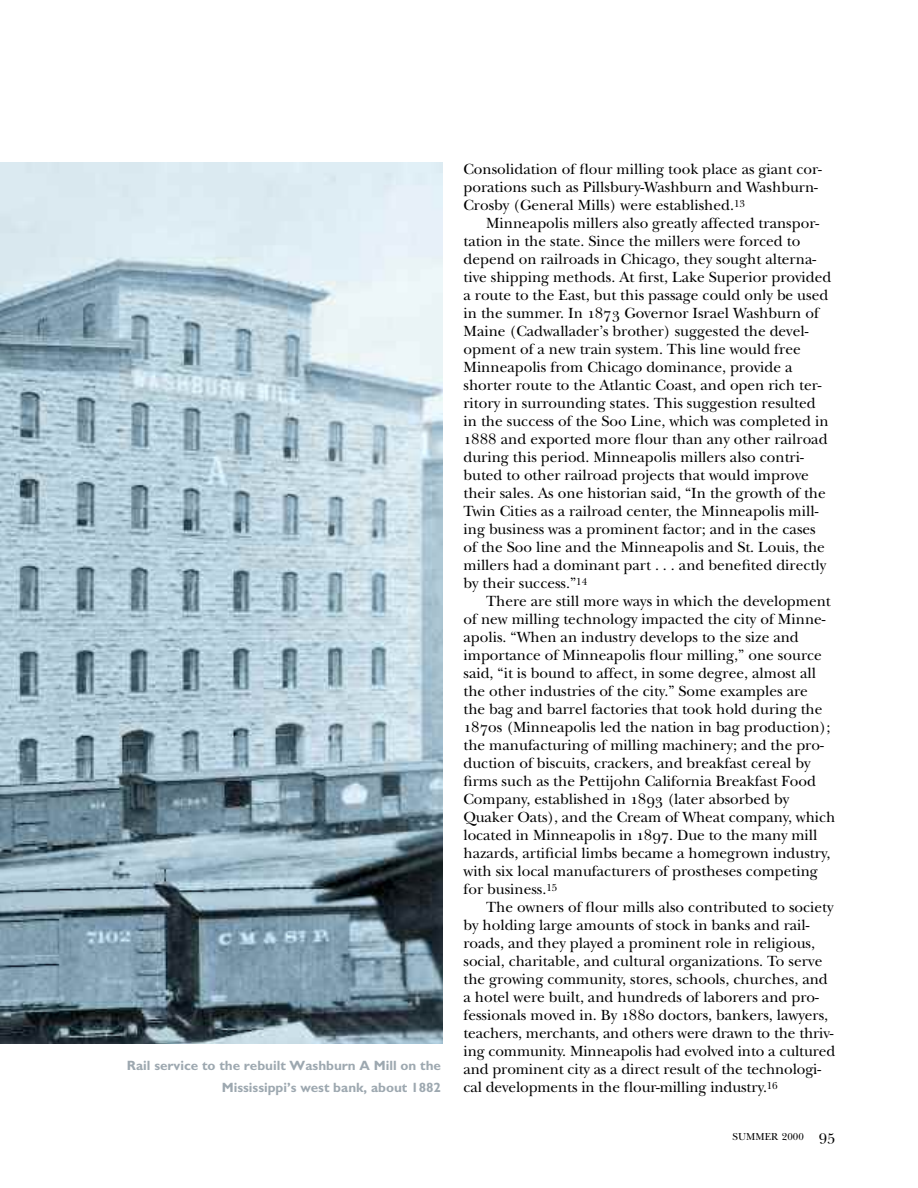
<style>
.page{position:relative;width:918px;height:1188px;background:#fff}
.page>*{position:absolute;margin:0;border:0;box-sizing:border-box;transform-origin:0 0}
.t1{font:15.3px/18px "New Baskerville";color:#000}
.t2{font:700 13.5px/22.5px "Gill Sans";color:#9da8b0;text-align:right}
.t3{font:10.5px "New Baskerville";color:#000}
.s1{font-family:"New Baskerville SC"}
.s2{font-family:"New Baskerville SC";font-size:15px}
</style>
<div class="page">
<img style="left:0;top:162px;width:442px;height:882px">
<p class="t2" style="left:127px;top:1055px;width:316px">Rail service to the rebuilt Washburn A Mill on the<br>Mississippi’s west bank, about 1882</p>
<p class="t1" style="left:463px;top:162px;width:360px">Consolidation of flour milling took place as giant cor&shy;porations such as Pillsbury-Washburn and Washburn-<br>Crosby (General Mills) were established.<sup>13</sup></p>
<p class="t1" style="left:463px;top:216px;width:369px;text-indent:23px">Minneapolis millers also greatly affected transpor&shy;tation in the state. Since the millers were forced to depend on railroads in Chicago, they sought alterna&shy;tive shipping methods. At first, Lake Superior provided a route to the East, but this passage could only be used in the summer. In <span class="s1">1873</span> Governor Israel Washburn of Maine (Cadwallader’s brother) suggested the devel&shy;opment of a new train system. This line would free Minneapolis from Chicago dominance, provide a shorter route to the Atlantic Coast, and open rich ter&shy;ritory in surrounding states. This suggestion resulted in the success of the Soo Line, which was completed in <span class="s1">1888</span> and exported more flour than any other railroad during this period. Minneapolis millers also contri&shy;buted to other railroad projects that would improve their sales. As one historian said, “In the growth of the Twin Cities as a railroad center, the Minneapolis mill&shy;ing business was a prominent factor; and in the cases of the Soo line and the Minneapolis and St. Louis, the millers had a dominant part . . . and benefited directly by their success.”<sup>14</sup></p>
<p class="t1" style="left:463px;top:594px;width:373px;text-indent:23px">There are still more ways in which the development of new milling technology impacted the city of Minne&shy;apolis. “When an industry develops to the size and importance of Minneapolis flour milling,” one source said, “it is bound to affect, in some degree, almost all the other industries of the city.” Some examples are<br>the bag and barrel factories that took hold during the <span class="s1">1870</span>s (Minneapolis led the nation in bag production); the manufacturing of milling machinery; and the pro&shy;duction of biscuits, crackers, and breakfast cereal by firms such as the Pettijohn California Breakfast Food Company, established in <span class="s1">1893</span> (later absorbed by Quaker Oats), and the Cream of Wheat company, which located in Minneapolis in <span class="s1">1897</span>. Due to the many mill hazards, artificial limbs became a homegrown industry, with six local manufacturers of prostheses competing for business.<sup>15</sup></p>
<p class="t1" style="left:463px;top:900px;width:373px;text-indent:23px">The owners of flour mills also contributed to society by holding large amounts of stock in banks and rail&shy;roads, and they played a prominent role in religious, social, charitable, and cultural organizations. To serve the growing community, stores, schools, churches, and a hotel were built, and hundreds of laborers and pro&shy;fessionals moved in. By <span class="s1">1880</span> doctors, bankers, lawyers, teachers, merchants, and others were drawn to the thriv&shy;ing community. Minneapolis had evolved into a cultured and prominent city as a direct result of the technologi&shy;cal developments in the flour-milling industry.<sup>16</sup></p>
<p class="t3" style="left:733px;top:1133px;width:104px">SUMMER 2000 <span class="s2">95</span></p>
</div>
